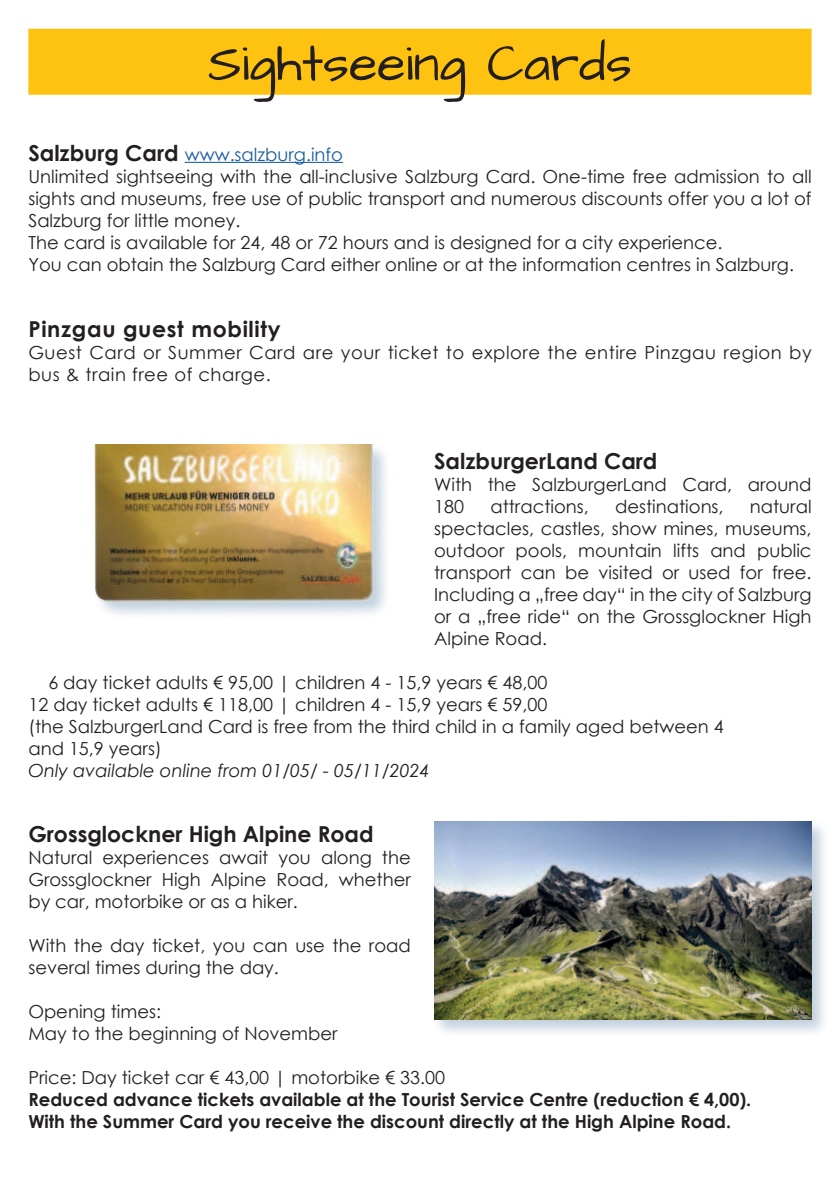
<style>
.page{position:relative;width:840px;height:1191px;background:#fff}
.page>*{position:absolute;margin:0;border:0;box-sizing:border-box;transform-origin:0 0}
.t1{font:52px "Architects Daughter";color:#231f20}
.t2{font:700 22px "Century Gothic";color:#231f20}
.t3{font:700 22px "Century Gothic";letter-spacing:.03em;color:#231f20}
.t4{font:18px/22px "Century Gothic";color:#231f20}
.t5{font:700 18px/22px "Century Gothic";color:#231f20}
.t6{font:18px/22px "Century Gothic";letter-spacing:.03em;color:#231f20}
.t7{font:italic 18px "Century Gothic";color:#231f20}
.s1{font-weight:700;font-size:22px}
.s2{color:#175d9e}
</style>
<div class="page">
<div style="left:28px;top:29px;width:783px;height:66px;background:#fec210;border:2px solid #fec210"></div>
<div style="left:92px;top:442px;width:315px;height:178px;background:#004279;opacity:.25"></div>
<img style="left:92px;top:445px;width:302px;height:162px">
<hr style="left:185px;top:162px;width:158px;height:1px;background:#175d9e">
<div style="left:431px;top:818px;width:399px;height:220px;background:#004279;opacity:.25"></div>
<img style="left:434px;top:821px;width:377px;height:198px">
<h1 class="t1" style="left:208px;top:38px;width:425px">Sightseeing Cards</h1>
<p class="t4" style="left:28px;top:144px;width:784px"><span class="s1">Salzburg Card</span> <span class="s2">www.salzburg.info<br></span>Unlimited sightseeing with the all-inclusive Salzburg Card. One-time free admission to all sights and museums, free use of public transport and numerous discounts offer you a lot of Salzburg for little money.<br>The card is available for 24, 48 or 72 hours and is designed for a city experience.<br>You can obtain the Salzburg Card either online or at the information centres in Salzburg.</p>
<p class="t3" style="left:28px;top:319px;width:253px">Pinzgau guest mobility</p>
<p class="t6" style="left:28px;top:341px;width:784px">Guest Card or Summer Card are your ticket to explore the entire Pinzgau region by bus &amp; train free of charge.</p>
<p class="t2" style="left:434px;top:450px;width:225px">SalzburgerLand Card</p>
<p class="t4" style="left:434px;top:473px;width:379px">With the SalzburgerLand Card, around<br>180</p>
<p class="t4" style="left:490px;top:495px;width:100px">attractions,</p>
<p class="t4" style="left:614px;top:495px;width:110px">destinations,</p>
<p class="t4" style="left:434px;top:495px;width:379px;text-align:justify;text-indent:315px">natural spectacles, castles, show mines, museums, outdoor pools, mountain lifts and public transport can be visited or used for free.<br>Including a „free day“ in the city of Salzburg or a „free ride“ on the Grossglockner High Alpine Road.</p>
<p class="t4" style="left:28px;top:670px;width:696px;text-indent:20px">6 day ticket adults € 95,00 | children 4 - 15,9 years € 48,00<br>12 day ticket adults € 118,00 | children 4 - 15,9 years € 59,00<br>(the SalzburgerLand Card is free from the third child in a family aged between 4 and 15,9 years)</p>
<p class="t7" style="left:28px;top:763px;width:402px">Only available online from 01/05/ - 05/11/2024</p>
<p class="t2" style="left:28px;top:824px;width:346px">Grossglockner High Alpine Road</p>
<p class="t4" style="left:28px;top:846px;width:384px;text-align:justify">Natural experiences await you along the Grossglockner High Alpine Road, whether by car, motorbike or as a hiker.</p>
<p class="t4" style="left:28px;top:934px;width:384px">With the day ticket, you can use the road several times during the day.</p>
<p class="t4" style="left:28px;top:1002px;width:310px">Opening times:<br>May to the beginning of November</p>
<p class="t4" style="left:28px;top:1066px;width:418px">Price: Day ticket car € 43,00 | motorbike € 33.00</p>
<p class="t5" style="left:28px;top:1089px;width:724px">Reduced advance tickets available at the Tourist Service Centre (reduction € 4,00).<br>With the Summer Card you receive the discount directly at the High Alpine Road.</p>
</div>
